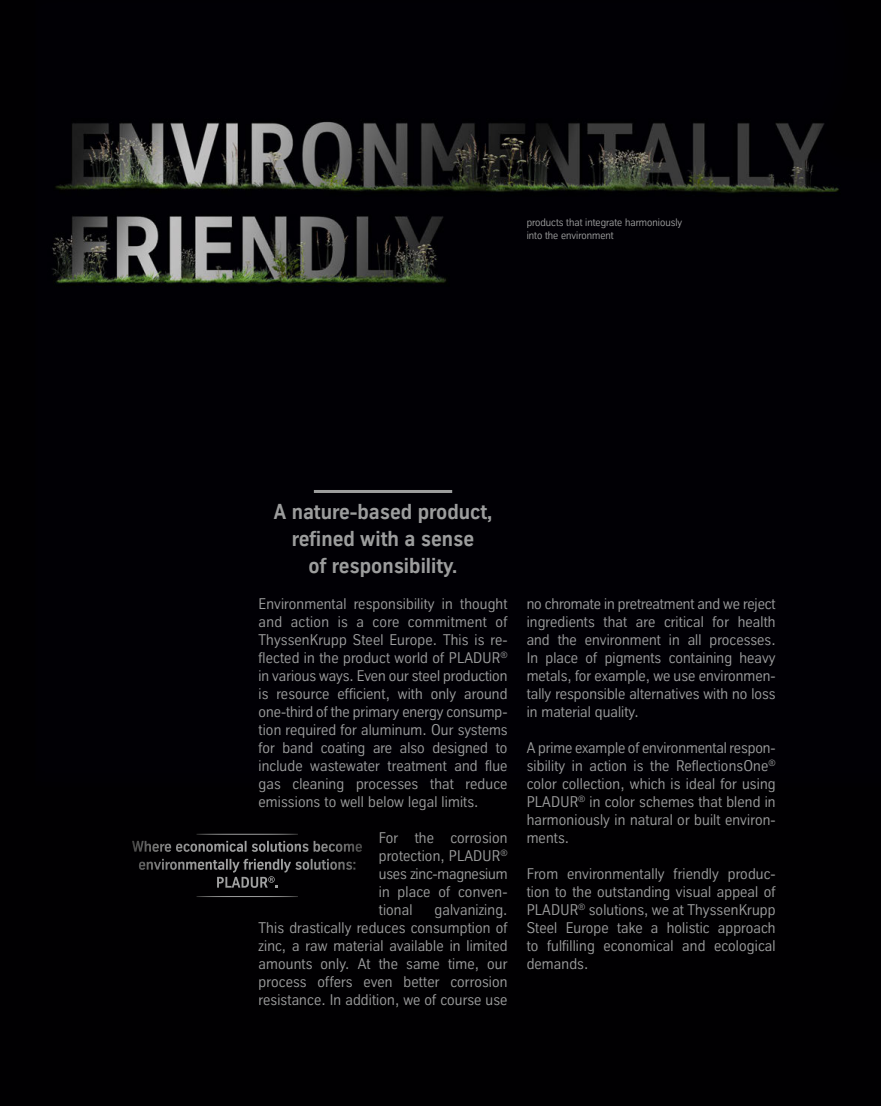
<style>
.page{position:relative;width:881px;height:1106px;background:#fff}
.page>*{position:absolute;margin:0;border:0;box-sizing:border-box;transform-origin:0 0}
.t1{font:700 21px/27px "TK Type";color:#9c9d9d;text-align:center}
.t2{font:15px/18px "TK Type";letter-spacing:.01em;color:#9c9d9d;text-align:justify}
.t3{font:700 15px/18px "TK Type";letter-spacing:-.01em;color:#fff;text-align:center}
.t4{font:10.5px/13.5px "TK Type";color:#9c9d9d}
</style>
<div class="page">
<div style="left:0;top:0;width:880px;height:1106px;background:#010002"></div>
<img style="left:52px;top:121px;width:787px;height:372px">
<hr style="left:314px;top:490px;width:138px;height:3px;background:#9c9d9d">
<hr style="left:196px;top:834px;width:102px;height:1px;background:#fff">
<hr style="left:196px;top:896px;width:102px;height:1px;background:#fff">
<p class="t4" style="left:526px;top:216px;width:157px">products that integrate harmoniously into the environment</p>
<h1 class="t1" style="left:273px;top:498px;width:220px">A nature-based product, refined with a sense<br>of responsibility.</h1>
<p class="t2" style="left:258px;top:594px;width:250px">Environmental responsibility in thought and action is a core commitment of ThyssenKrupp Steel Europe. This is re&shy;flected in the product world of PLADUR<sup>® </sup>in various ways. Even our steel production is resource efficient, with only around one-third of the primary energy consump&shy;tion required for aluminum. Our systems for band coating are also designed to include wastewater treatment and flue gas cleaning processes that reduce emissions to well below legal limits.</p>
<p class="t2" style="left:378px;top:828px;width:130px">For the corrosion protection, PLADUR<sup>® </sup>uses zinc-magnesium in place of conven&shy;tional</p>
<p class="t3" style="left:132px;top:837px;width:232px">Where economical solutions become environmentally friendly solutions:<br>PLADUR<sup>®</sup>.</p>
<p class="t2" style="left:258px;top:900px;width:250px;text-indent:176px">galvanizing.<br>This drastically reduces consumption of zinc, a raw material available in limited amounts only. At the same time, our process offers even better corrosion resistance. In addition, we of course use</p>
<p class="t2" style="left:526px;top:594px;width:250px">no chromate in pretreatment and we reject ingredients that are critical for health and the environment in all processes.<br>In place of pigments containing heavy metals, for example, we use environmen&shy;tally responsible alternatives with no loss in material quality.</p>
<p class="t2" style="left:526px;top:738px;width:250px">A prime example of environmental respon&shy;sibility in action is the ReflectionsOne<sup>® </sup>color collection, which is ideal for using PLADUR<sup>®</sup> in color schemes that blend in harmoniously in natural or built environ&shy;ments.</p>
<p class="t2" style="left:526px;top:864px;width:250px">From environmentally friendly produc&shy;tion to the outstanding visual appeal of PLADUR<sup>®</sup> solutions, we at ThyssenKrupp Steel Europe take a holistic approach to fulfilling economical and ecological demands.</p>
</div>
